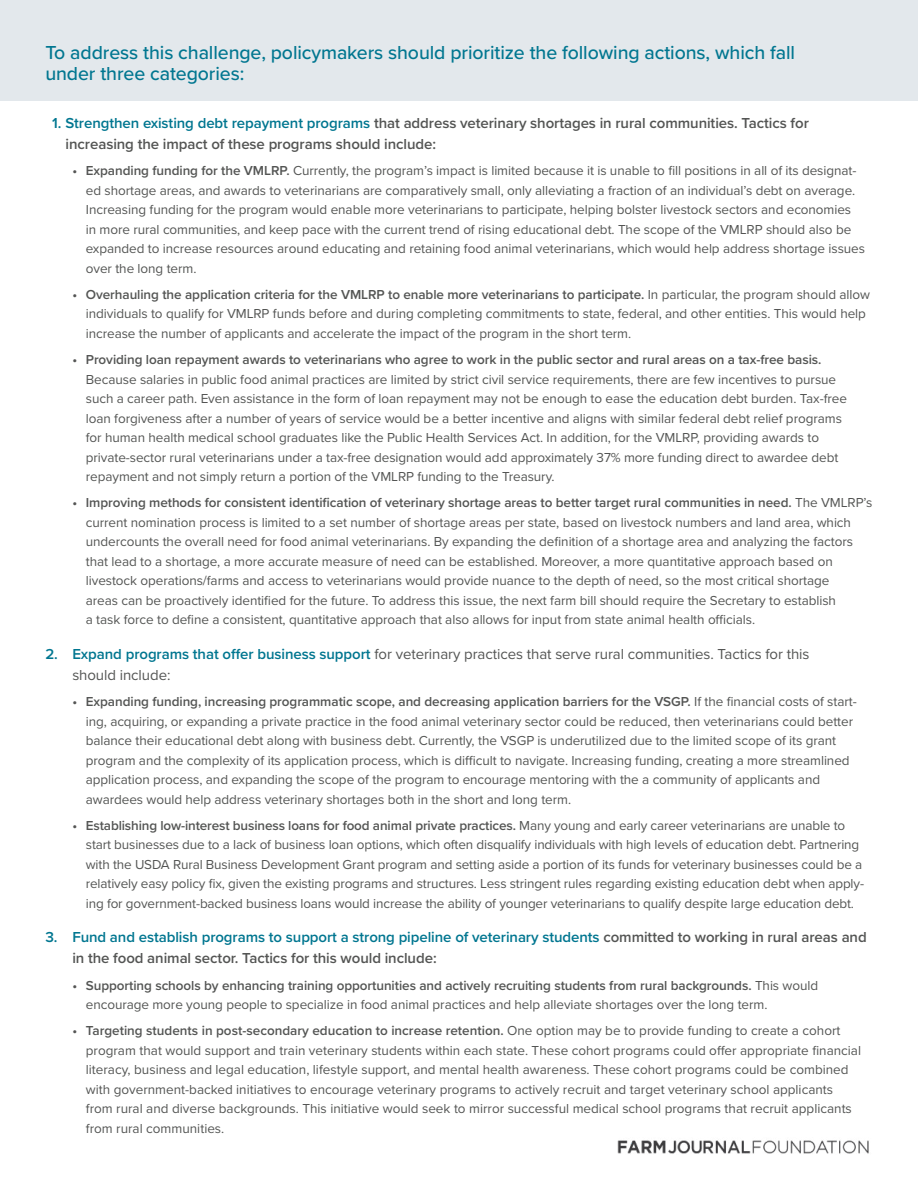
<style>
.page{position:relative;width:918px;height:1188px;background:#fff}
.page>*{position:absolute;margin:0;border:0;box-sizing:border-box;transform-origin:0 0}
.t1{font:500 19.5px/21px "Proxima Nova";letter-spacing:-.005em;color:#007690}
.t2{font:600 15px/21px "Proxima Nova";letter-spacing:-.005em;color:#545554}
.t3{font:15px/21px "Proxima Nova";letter-spacing:-.005em;color:#545554}
.t4{font:13.5px/19.5px "Proxima Nova";letter-spacing:-.005em;color:#545554}
.t5{font:600 13.5px "Proxima Nova";letter-spacing:-.005em;color:#545554}
.s1{color:#007690}
.s2{font-weight:600}
.s3{font-weight:600;color:#007690}
</style>
<div class="page">
<div style="left:0;top:0;width:918px;height:100px;background:#e3e8ec"></div>
<img style="left:617px;top:1140px;width:252px;height:14px">
<h1 class="t1" style="left:45px;top:41px;width:751px">To address this challenge, policymakers should prioritize the following actions, which fall under three categories:</h1>
<p class="t2" style="left:66px;top:112px;width:745px;text-indent:-13px"><span class="s1">1. Strengthen existing debt repayment programs</span> that address veterinary shortages in rural communities. Tactics for increasing the impact of these programs should include:</p>
<p class="t4" style="left:86px;top:160px;width:781px;text-indent:-14px"><span class="s2">• Expanding funding for the VMLRP.</span> Currently, the program’s impact is limited because it is unable to fill positions in all of its designat&shy;ed shortage areas, and awards to veterinarians are comparatively small, only alleviating a fraction of an individual’s debt on average.<br>Increasing funding for the program would enable more veterinarians to participate, helping bolster livestock sectors and economies<br>in more rural communities, and keep pace with the current trend of rising educational debt. The scope of the VMLRP should also be expanded to increase resources around educating and retaining food animal veterinarians, which would help address shortage issues over the long term.</p>
<p class="t4" style="left:86px;top:284px;width:786px;text-indent:-14px"><span class="s2">• Overhauling the application criteria for the VMLRP to enable more veterinarians to participate.</span> In particular, the program should allow individuals to qualify for VMLRP funds before and during completing commitments to state, federal, and other entities. This would help increase the number of applicants and accelerate the impact of the program in the short term.</p>
<p class="t5" style="left:72px;top:350px;width:751px">• Providing loan repayment awards to veterinarians who agree to work in the public sector and rural areas on a tax-free basis.</p>
<p class="t4" style="left:86px;top:369px;width:763px">Because salaries in public food animal practices are limited by strict civil service requirements, there are few incentives to pursue such a career path. Even assistance in the form of loan repayment may not be enough to ease the education debt burden. Tax-free loan forgiveness after a number of years of service would be a better incentive and aligns with similar federal debt relief programs for human health medical school graduates like the Public Health Services Act. In addition, for the VMLRP, providing awards to private-sector rural veterinarians under a tax-free designation would add approximately 37% more funding direct to awardee debt repayment and not simply return a portion of the VMLRP funding to the Treasury.</p>
<p class="t4" style="left:86px;top:492px;width:788px;text-indent:-14px"><span class="s2">• Improving methods for consistent identification of veterinary shortage areas to better target rural communities in need.</span> The VMLRP’s current nomination process is limited to a set number of shortage areas per state, based on livestock numbers and land area, which undercounts the overall need for food animal veterinarians. By expanding the definition of a shortage area and analyzing the factors that lead to a shortage, a more accurate measure of need can be established. Moreover, a more quantitative approach based on livestock operations/farms and access to veterinarians would provide nuance to the depth of need, so the most critical shortage<br>areas can be proactively identified for the future. To address this issue, the next farm bill should require the Secretary to establish<br>a task force to define a consistent, quantitative approach that also allows for input from state animal health officials.</p>
<p class="t3" style="left:72px;top:643px;width:739px;text-indent:-27px"><span class="s3">2. Expand programs that offer business support</span> for veterinary practices that serve rural communities. Tactics for this should include:</p>
<p class="t4" style="left:86px;top:691px;width:772px;text-indent:-14px"><span class="s2">• Expanding funding, increasing programmatic scope, and decreasing application barriers for the VSGP.</span> If the financial costs of start&shy;ing, acquiring, or expanding a private practice in the food animal veterinary sector could be reduced, then veterinarians could better balance their educational debt along with business debt. Currently, the VSGP is underutilized due to the limited scope of its grant program and the complexity of its application process, which is difficult to navigate. Increasing funding, creating a more streamlined application process, and expanding the scope of the program to encourage mentoring with the a community of applicants and awardees would help address veterinary shortages both in the short and long term.</p>
<p class="t4" style="left:86px;top:815px;width:780px;text-indent:-14px"><span class="s2">• Establishing low-interest business loans for food animal private practices.</span> Many young and early career veterinarians are unable to start businesses due to a lack of business loan options, which often disqualify individuals with high levels of education debt. Partnering with the USDA Rural Business Development Grant program and setting aside a portion of its funds for veterinary businesses could be a relatively easy policy fix, given the existing programs and structures. Less stringent rules regarding existing education debt when apply&shy;ing for government-backed business loans would increase the ability of younger veterinarians to qualify despite large education debt.</p>
<p class="t2" style="left:72px;top:926px;width:796px;text-indent:-27px"><span class="s1">3. Fund and establish programs to support a strong pipeline of veterinary students</span> committed to working in rural areas and in the food animal sector. Tactics for this would include:</p>
<p class="t4" style="left:86px;top:975px;width:734px;text-indent:-14px"><span class="s2">• Supporting schools by enhancing training opportunities and actively recruiting students from rural backgrounds.</span> This would encourage more young people to specialize in food animal practices and help alleviate shortages over the long term.</p>
<p class="t4" style="left:86px;top:1021px;width:777px;text-indent:-14px"><span class="s2">• Targeting students in post-secondary education to increase retention.</span> One option may be to provide funding to create a cohort program that would support and train veterinary students within each state. These cohort programs could offer appropriate financial literacy, business and legal education, lifestyle support, and mental health awareness. These cohort programs could be combined with government-backed initiatives to encourage veterinary programs to actively recruit and target veterinary school applicants from rural and diverse backgrounds. This initiative would seek to mirror successful medical school programs that recruit applicants from rural communities.</p>
</div>
